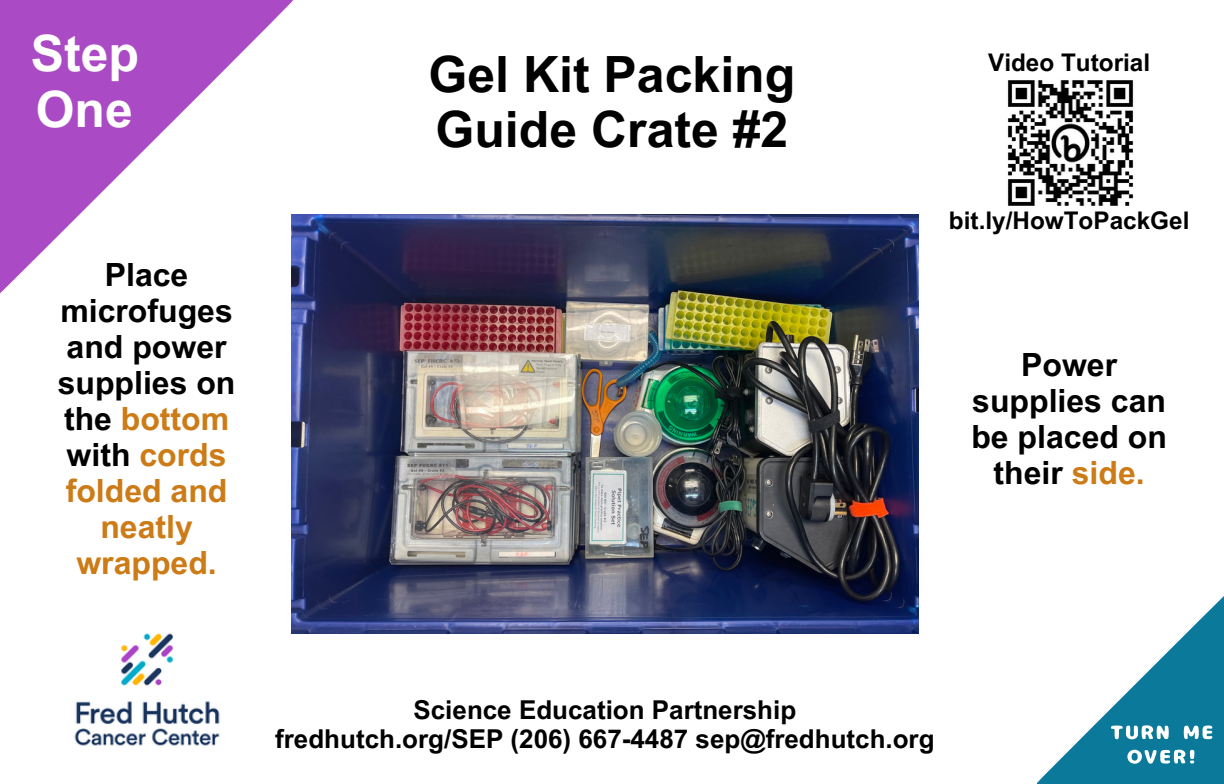
<style>
.page{position:relative;width:1224px;height:784px;background:#fff}
.page>*{position:absolute;margin:0;border:0;box-sizing:border-box;transform-origin:0 0}
.t1{font:700 50px/55.6px "Arial MT Pro";color:#000}
.t2{font:700 50px/55.6px "Arial MT Pro";color:#fff}
.t3{font:700 32px/36px "Arial MT Pro";color:#000;text-align:center}
.t4{font:700 26px/28.4px "Arial MT Pro";color:#000;text-align:center}
.t5{font:700 24.4px "Arial MT Pro";color:#000}
.s1{color:#cc7b16}
</style>
<div class="page">
<img style="left:292px;top:215px;width:627px;height:418px">
<svg style="left:0;top:0;width:293px;height:293px"></svg>
<div style="left:87px;top:68px;width:90px;height:22px;background:#aa4ac4"></div>
<svg style="left:40px;top:69px;width:23px;height:21px"></svg>
<svg style="left:18px;top:68px;width:16px;height:22px"></svg>
<svg style="left:106px;top:30px;width:46px;height:22px"></svg>
<svg style="left:85px;top:30px;width:15px;height:22px"></svg>
<svg style="left:61px;top:30px;width:18px;height:22px"></svg>
<svg style="left:46px;top:30px;width:8px;height:22px"></svg>
<svg style="left:1037px;top:596px;width:187px;height:187px"></svg>
<img style="left:74px;top:633px;width:146px;height:113px">
<img style="left:1007px;top:80px;width:127px;height:126px">
<h1 class="t2" style="left:31px;top:32px;width:110px">Step<br>One</h1>
<p class="t3" style="left:58px;top:261px;width:179px">Place microfuges and power supplies on the <span class="s1">bottom </span>with <span class="s1">cords folded and neatly wrapped.</span></p>
<h1 class="t1" style="left:429px;top:53px;width:368px">Gel Kit Packing<br>Guide Crate #2</h1>
<p class="t5" style="left:988px;top:53px;width:164px">Video Tutorial</p>
<p class="t5" style="left:949px;top:212px;width:242px">bit.ly/HowToPackGel</p>
<p class="t3" style="left:971px;top:351px;width:197px">Power supplies can be placed on their <span class="s1">side.</span></p>
<p class="t4" style="left:275px;top:699px;width:661px">Science Education Partnership<br>fredhutch.org/SEP (206) 667-4487 sep@fredhutch.org</p>
</div>
